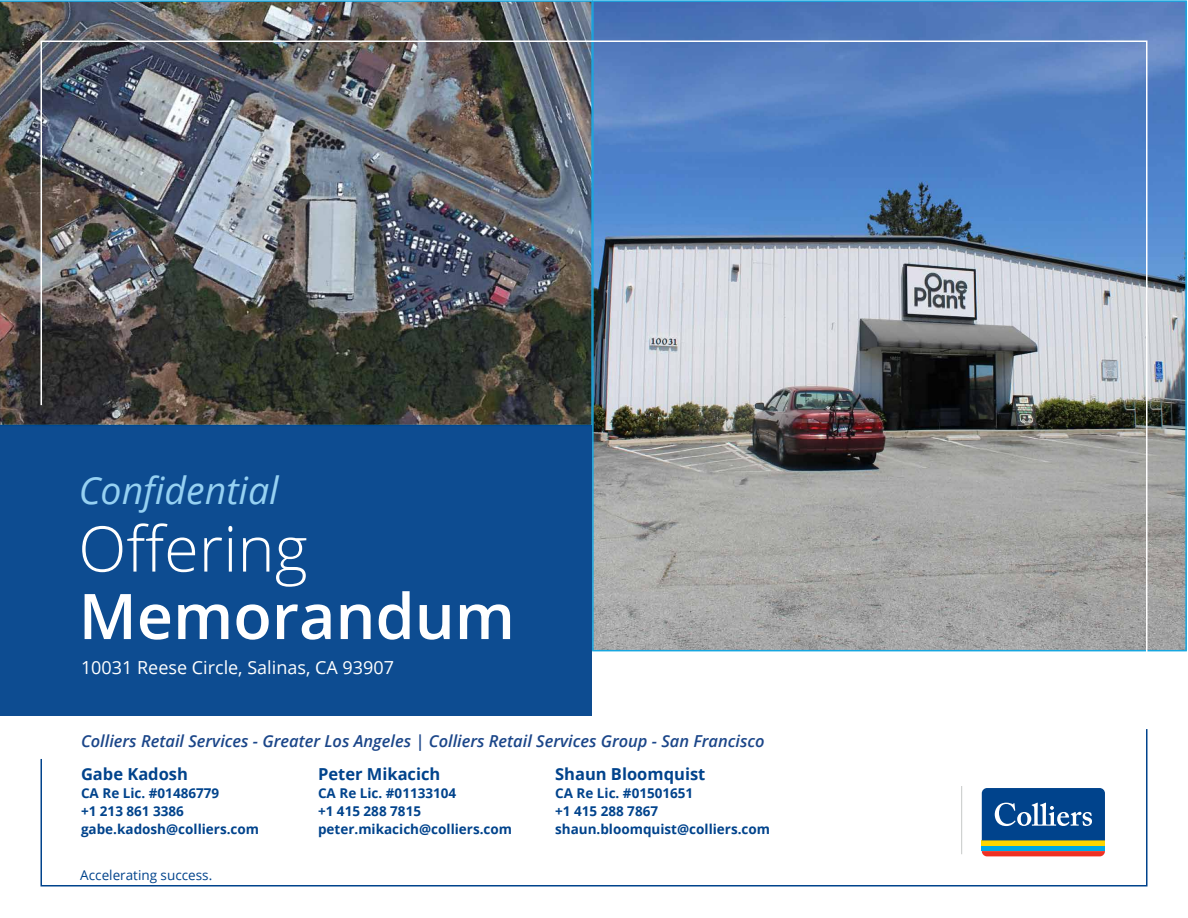
<style>
.page{position:relative;width:1188px;height:918px;background:#fff}
.page>*{position:absolute;margin:0;border:0;box-sizing:border-box;transform-origin:0 0}
.t1{font:600 63px "Open Sans";color:#fff}
.t2{font:300 63px "Open Sans";color:#fff}
.t3{font:italic 37.5px "Open Sans";color:#96d1f2}
.t4{font:18px "Open Sans";color:#fff}
.t5{font:italic 600 16.5px "Open Sans";color:#1b4689}
.t6{font:700 16.5px "Open Sans";color:#00438c}
.t7{font:700 13.5px/18px "Open Sans";color:#00438c}
.t8{font:13.5px "Open Sans";color:#00438c}
.s1{color:#fff}
</style>
<div class="page">
<img style="left:0;top:0;width:592px;height:425px">
<img style="left:595px;top:3px;width:589px;height:645px">
<img style="left:40px;top:40px;width:1108px;height:612px">
<svg style="left:40px;top:729px;width:1108px;height:158px"></svg>
<div style="left:0;top:425px;width:592px;height:291px;background:#0d4c91"></div>
<hr style="left:961px;top:786px;width:1px;height:68px;background:#c7c9c8">
<svg style="left:980px;top:786px;width:127px;height:72px"></svg>
<div style="left:982px;top:846px;width:123px;height:5px;background:#00a8e4"></div>
<div style="left:982px;top:840px;width:123px;height:6px;background:#ffd600"></div>
<svg style="left:982px;top:851px;width:123px;height:5px"></svg>
<svg style="left:982px;top:788px;width:123px;height:52px;background:#1c5798"></svg>
<div style="left:73px;top:870px;width:146px;height:10px;background:#fff"></div>
<h2 class="t3" style="left:79px;top:465px;width:202px">Confidential</h2>
<h1 class="t2" style="left:78px;top:506px;width:231px">Offering</h1>
<h1 class="t1" style="left:79px;top:573px;width:438px">Memorandum</h1>
<h3 class="t4" style="left:81px;top:655px;width:315px">10031 Reese Circle, Salinas, CA 93907</h3>
<p class="t5" style="left:81px;top:730px;width:685px">Colliers Retail Services - Greater Los Angeles | Colliers Retail Services Group - San Francisco</p>
<p class="t6" style="left:81px;top:762px;width:109px">Gabe Kadosh</p>
<p class="t7" style="left:81px;top:783px;width:180px">CA Re Lic. #01486779<br>+1 213 861 3386 gabe.kadosh@colliers.com</p>
<p class="t8" style="left:80px;top:866px;width:133px">Accelerating success.</p>
<p class="t6" style="left:318px;top:763px;width:124px">Peter Mikacich</p>
<p class="t7" style="left:318px;top:784px;width:209px">CA Re Lic. #01133104<br>+1 415 288 7815 peter.mikacich@colliers.com<span class="s1">m</span></p>
<p class="t6" style="left:555px;top:763px;width:152px">Shaun Bloomquist</p>
<p class="t7" style="left:555px;top:784px;width:217px">CA Re Lic. #01501651<br>+1 415 288 7867 shaun.bloomquist@colliers.com</p>
</div>
